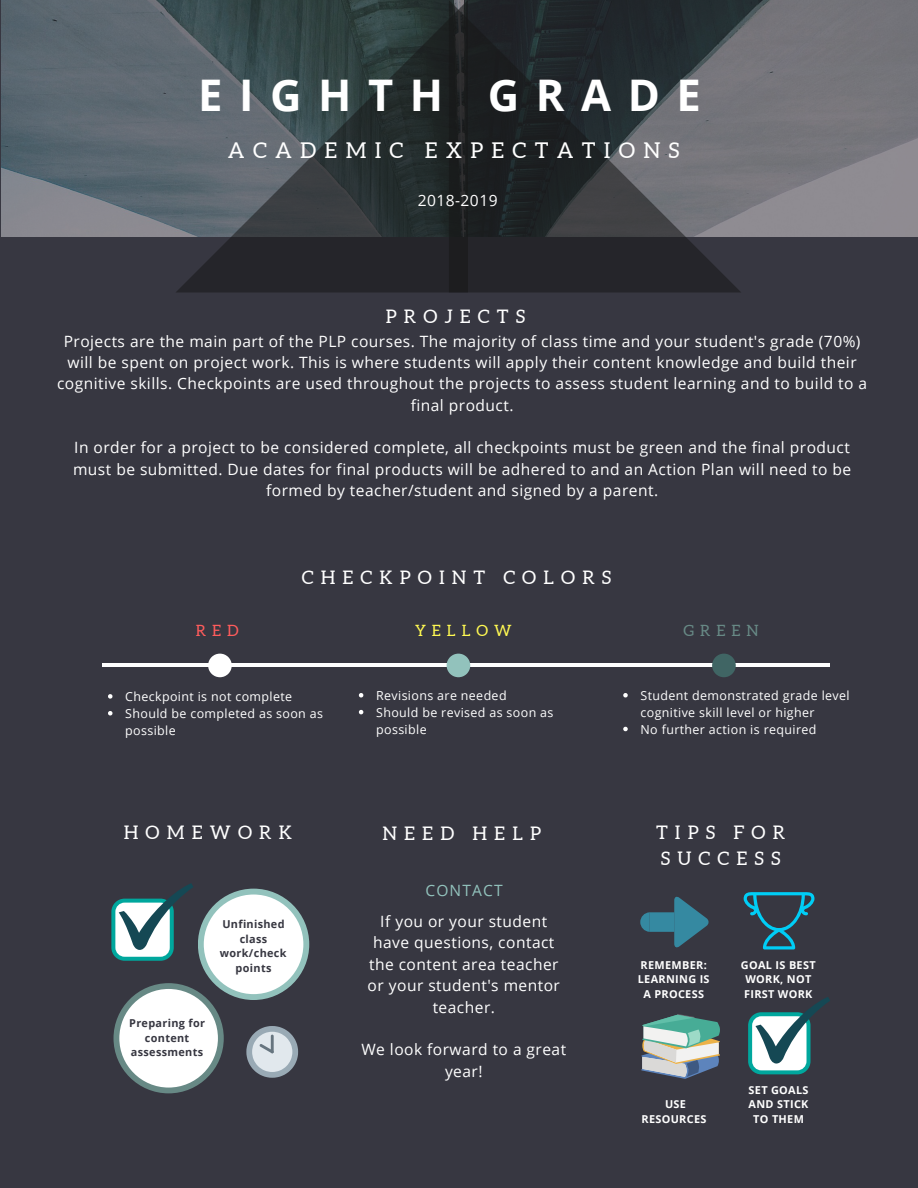
<style>
.page{position:relative;width:918px;height:1188px;background:#373741}
.page>*{position:absolute;margin:0;border:0;box-sizing:border-box;transform-origin:0 0}
.t1{font:700 43.65px "Open Sans";letter-spacing:.38em;color:#fff}
.t2{font:21.75px "Aleo";letter-spacing:.38em;color:#fff}
.t3{font:18.75px/25.8px "Aleo";letter-spacing:.38em;color:#fff}
.t4{font:15.6px/21.3px "Open Sans";letter-spacing:.03em;color:#fff;text-align:center}
.t5{font:15.6px "Open Sans";letter-spacing:.07em;color:#92c2bc}
.t6{font:15.6px "Aleo";letter-spacing:.38em;color:#fff952}
.t7{font:15.6px "Aleo";letter-spacing:.38em;color:#678985}
.t8{font:15.6px "Aleo";color:#ff5c5c}
.t9{font:12.45px/16.8px "Open Sans";letter-spacing:.03em;color:#fff}
.t10{font:700 10.95px/14.7px "Open Sans";letter-spacing:.03em;color:#fff;text-align:center}
.t11{font:700 10.95px/14.7px "Open Sans";letter-spacing:.03em;color:#373741;text-align:center}
</style>
<div class="page">
<img style="left:1px;top:0;width:917px;height:236px">
<svg style="left:468px;top:0;width:273px;height:292px;background:#34383c"></svg>
<svg style="left:176px;top:0;width:292px;height:292px"></svg>
<hr style="left:102px;top:664px;width:728px;height:3px;background:#fff">
<svg style="left:208px;top:654px;width:24px;height:23px"></svg>
<svg style="left:447px;top:654px;width:23px;height:23px"></svg>
<svg style="left:712px;top:654px;width:24px;height:23px"></svg>
<svg style="left:108px;top:694px;width:4px;height:5px"></svg>
<svg style="left:108px;top:711px;width:4px;height:5px"></svg>
<svg style="left:359px;top:693px;width:4px;height:5px"></svg>
<svg style="left:359px;top:710px;width:4px;height:4px"></svg>
<svg style="left:623px;top:693px;width:5px;height:5px"></svg>
<svg style="left:623px;top:727px;width:5px;height:4px"></svg>
<svg style="left:748px;top:997px;width:82px;height:77px"></svg>
<svg style="left:111px;top:883px;width:198px;height:210px"></svg>
<svg style="left:640px;top:897px;width:69px;height:50px"></svg>
<svg style="left:744px;top:892px;width:70px;height:58px"></svg>
<svg style="left:641px;top:1015px;width:79px;height:64px"></svg>
<h1 class="t1" style="left:198px;top:65px;width:504px">EIGHTH GRADE</h1>
<h2 class="t2" style="left:228px;top:138px;width:453px">ACADEMIC EXPECTATIONS</h2>
<p class="t4" style="left:418px;top:189px;width:81px">2018-2019</p>
<p class="t3" style="left:386px;top:303px;width:141px">PROJECTS</p>
<p class="t4" style="left:57px;top:330px;width:812px">Projects are the main part of the PLP courses. The majority of class time and your student's grade (70%) will be spent on project work. This is where students will apply their content knowledge and build their cognitive skills. Checkpoints are used throughout the projects to assess student learning and to build to a final product.</p>
<p class="t4" style="left:73px;top:437px;width:780px">In order for a project to be considered complete, all checkpoints must be green and the final product must be submitted. Due dates for final products will be adhered to and an Action Plan will need to be formed by teacher/student and signed by a parent.</p>
<p class="t3" style="left:302px;top:564px;width:311px">CHECKPOINT COLORS</p>
<p class="t8" style="left:196px;top:621px;width:44px">RED</p>
<p class="t6" style="left:415px;top:621px;width:98px">YELLOW</p>
<p class="t7" style="left:683px;top:621px;width:76px">GREEN</p>
<p class="t9" style="left:125px;top:688px;width:199px">Checkpoint is not complete<br>Should be completed as soon as possible</p>
<p class="t9" style="left:376px;top:687px;width:179px">Revisions are needed<br>Should be revised as soon as possible</p>
<p class="t9" style="left:641px;top:687px;width:211px">Student demonstrated grade level cognitive skill level or higher<br>No further action is required</p>
<p class="t3" style="left:124px;top:820px;width:170px">HOMEWORK</p>
<p class="t11" style="left:220px;top:917px;width:68px">Unfinished class work/check points</p>
<p class="t11" style="left:129px;top:1016px;width:77px">Preparing for content assessments</p>
<p class="t3" style="left:383px;top:821px;width:160px">NEED HELP</p>
<p class="t5" style="left:426px;top:879px;width:79px">CONTACT</p>
<p class="t4" style="left:368px;top:910px;width:194px">If you or your student have questions, contact the content area teacher or your student's mentor teacher.</p>
<p class="t4" style="left:361px;top:1039px;width:206px">We look forward to a great year!</p>
<p class="t3" style="left:656px;top:820px;width:131px">TIPS FOR<br>SUCCESS</p>
<p class="t10" style="left:638px;top:957px;width:73px">REMEMBER:<br>LEARNING IS<br>A PROCESS</p>
<p class="t10" style="left:741px;top:957px;width:76px;text-align:left">GOAL IS BEST<br>WORK, NOT<br>FIRST WORK</p>
<p class="t10" style="left:641px;top:1097px;width:66px">USE<br>RESOURCES</p>
<p class="t10" style="left:749px;top:1082px;width:62px">SET GOALS<br>AND STICK<br>TO THEM</p>
</div>
